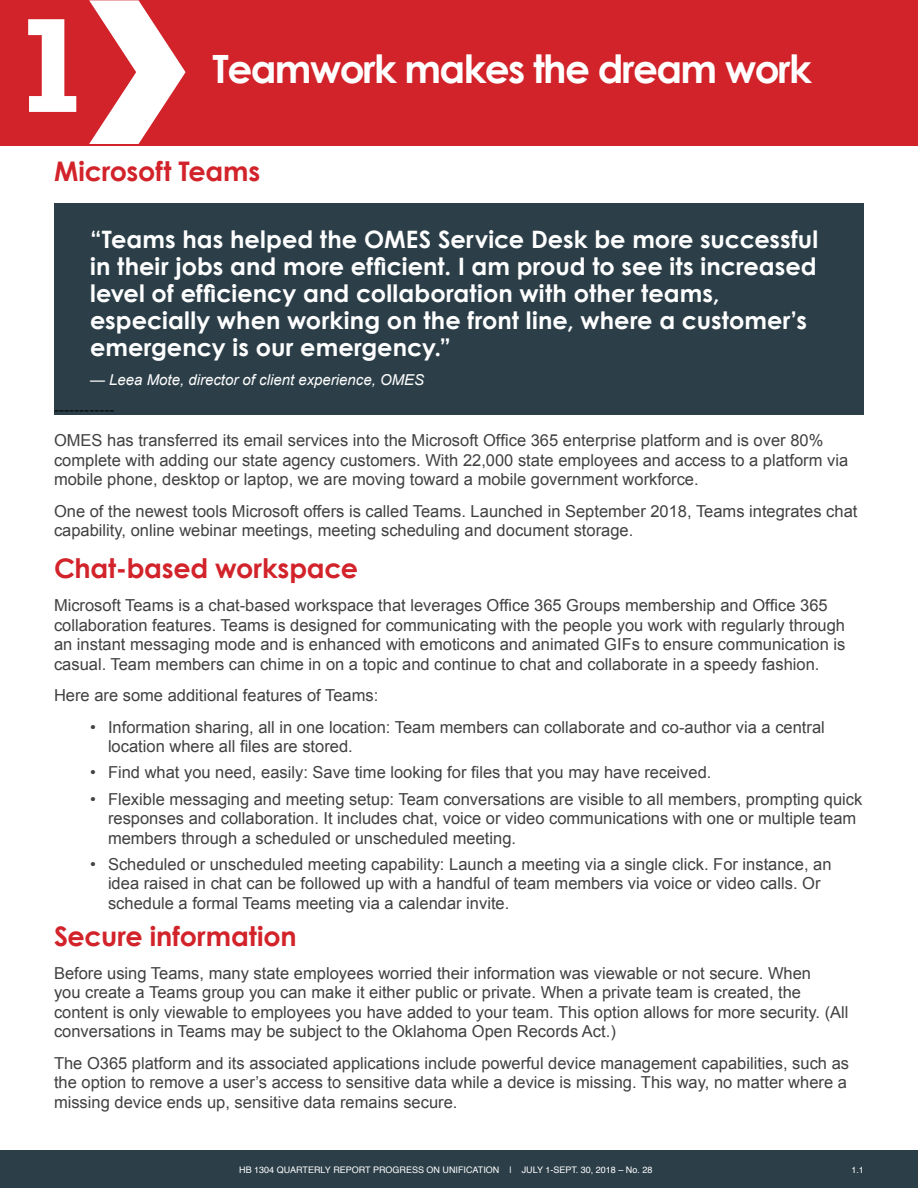
<style>
.page{position:relative;width:918px;height:1188px;background:#fff}
.page>*{position:absolute;margin:0;border:0;box-sizing:border-box;transform-origin:0 0}
.Table{font:700 126px "Rockwell";color:#fff}
.h1__Main_section{font:700 39px "Century Gothic";letter-spacing:-.04em;color:#fff}
.h2__Header{font:700 27px "Century Gothic";letter-spacing:-.005em;color:#d2232a}
.pull_quote-main{font:700 24px/27px "Century Gothic";letter-spacing:.005em;color:#fff}
.Normal{font:16.5px/19.5px "Arial";color:#414042}
.t1{font:16.5px "Calibri";color:#000}
.pull_quote-attribu{font:italic 15px "Arial";color:#fff}
.t2{font:9px "Helvetica";color:#fff}
</style>
<div class="page">
<div style="left:0;top:1150px;width:918px;height:38px;background:#2c3f49"></div>
<div style="left:0;top:0;width:918px;height:145px;background:#d2232a"></div>
<div style="left:54px;top:203px;width:810px;height:185px;background:#2c3f49"></div>
<div style="left:54px;top:347px;width:810px;height:68px;background:#2c3f49"></div>
<svg style="left:89px;top:0;width:97px;height:144px"></svg>
<p class="Table" style="left:12px;top:-15px;width:81px">1</p>
<p class="h1__Main_section" style="left:213px;top:45px;width:601px">Teamwork makes the dream work</p>
<p class="h2__Header" style="left:54px;top:154px;width:208px">Microsoft Teams</p>
<p class="pull_quote-main" style="left:90px;top:225px;width:730px">“Teams has helped the OMES Service Desk be more successful in their jobs and more efficient. I am proud to see its increased level of efficiency and collaboration with other teams, especially when working on the front line, where a customer’s emergency is our emergency.”</p>
<p class="pull_quote-attribu" style="left:90px;top:370px;width:336px">— Leea Mote, director of client experience, OMES</p>
<p class="t1" style="left:54px;top:399px;width:62px">------------</p>
<p class="Normal" style="left:54px;top:431px;width:796px">OMES has transferred its email services into the Microsoft Office 365 enterprise platform and is over 80% complete with adding our state agency customers. With 22,000 state employees and access to a platform via mobile phone, desktop or laptop, we are moving toward a mobile government workforce.</p>
<p class="Normal" style="left:54px;top:501px;width:805px">One of the newest tools Microsoft offers is called Teams. Launched in September 2018, Teams integrates chat capability, online webinar meetings, meeting scheduling and document storage.</p>
<p class="h2__Header" style="left:54px;top:551px;width:306px">Chat-based workspace</p>
<p class="Normal" style="left:54px;top:596px;width:793px">Microsoft Teams is a chat-based workspace that leverages Office 365 Groups membership and Office 365 collaboration features. Teams is designed for communicating with the people you work with regularly through an instant messaging mode and is enhanced with emoticons and animated GIFs to ensure communication is casual. Team members can chime in on a topic and continue to chat and collaborate in a speedy fashion.</p>
<p class="Normal" style="left:54px;top:686px;width:326px">Here are some additional features of Teams:</p>
<p class="Normal" style="left:108px;top:717px;width:718px;text-indent:-18px">• Information sharing, all in one location: Team members can collaborate and co-author via a central location where all files are stored.</p>
<p class="Normal" style="left:90px;top:763px;width:623px">• Find what you need, easily: Save time looking for files that you may have received.</p>
<p class="Normal" style="left:108px;top:789px;width:756px;text-indent:-18px">• Flexible messaging and meeting setup: Team conversations are visible to all members, prompting quick responses and collaboration. It includes chat, voice or video communications with one or multiple team members through a scheduled or unscheduled meeting.</p>
<p class="Normal" style="left:108px;top:854px;width:725px;text-indent:-18px">• Scheduled or unscheduled meeting capability: Launch a meeting via a single click. For instance, an idea raised in chat can be followed up with a handful of team members via voice or video calls. Or schedule a formal Teams meeting via a calendar invite.</p>
<p class="h2__Header" style="left:54px;top:919px;width:244px">Secure information</p>
<p class="Normal" style="left:54px;top:963px;width:796px">Before using Teams, many state employees worried their information was viewable or not secure. When<br>you create a Teams group you can make it either public or private. When a private team is created, the content is only viewable to employees you have added to your team. This option allows for more security. (All conversations in Teams may be subject to the Oklahoma Open Records Act.)</p>
<p class="Normal" style="left:54px;top:1053px;width:797px">The O365 platform and its associated applications include powerful device management capabilities, such as the option to remove a user’s access to sensitive data while a device is missing. This way, no matter where a missing device ends up, sensitive data remains secure.</p>
<p class="t2" style="left:239px;top:1163px;width:415px">HB 1304 QUARTERLY REPORT PROGRESS ON UNIFICATION | JULY 1-SEPT. 30, 2018 – No. 28</p>
<p class="t2" style="left:851px;top:1163px;width:14px">1.1</p>
</div>
